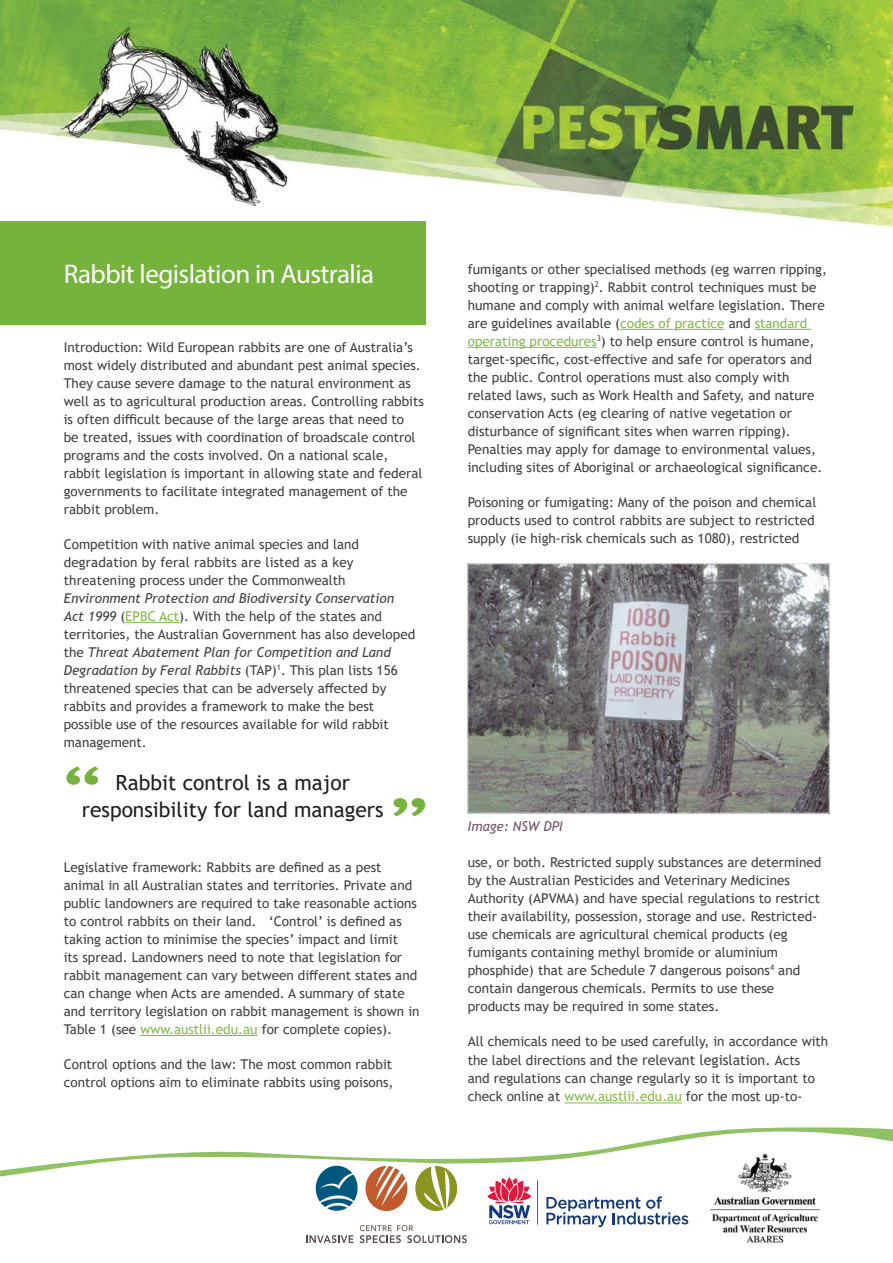
<style>
.page{position:relative;width:893px;height:1263px;background:#fff}
.page>*{position:absolute;margin:0;border:0;box-sizing:border-box;transform-origin:0 0}
.t1{font:27px "Myriad Pro";letter-spacing:-.02em;color:#fff}
.t2{font:21px/27px "Trebuchet MS";color:#231f20;text-align:center}
.t3{font:13.5px/18px "Trebuchet MS";color:#414042}
.t4{font:italic 13.5px "Trebuchet MS";color:#76526f}
.s1{font-style:italic}
.s2{color:#82b94a}
.s3{font-size:14.25px}
</style>
<div class="page">
<img style="left:0;top:0;width:893px;height:1244px">
<svg style="left:366px;top:1190px;width:41px;height:21px"></svg>
<svg style="left:415px;top:1190px;width:42px;height:21px"></svg>
<svg style="left:316px;top:1190px;width:42px;height:21px"></svg>
<svg style="left:306px;top:1235px;width:47px;height:8px"></svg>
<svg style="left:360px;top:1225px;width:107px;height:18px"></svg>
<img style="left:709px;top:1190px;width:112px;height:54px">
<svg style="left:546px;top:1196px;width:142px;height:31px"></svg>
<svg style="left:487px;top:1190px;width:45px;height:34px"></svg>
<hr style="left:537px;top:1180px;width:1px;height:45px;background:#15397f">
<div style="left:0;top:221px;width:425px;height:103px;background:#75b33c"></div>
<hr style="left:125px;top:622px;width:54px;height:1px;background:#82b94a">
<hr style="left:140px;top:1035px;width:118px;height:1px;background:#82b94a">
<hr style="left:620px;top:329px;width:105px;height:1px;background:#82b94a">
<hr style="left:755px;top:329px;width:56px;height:1px;background:#82b94a">
<hr style="left:468px;top:347px;width:129px;height:1px;background:#82b94a">
<hr style="left:564px;top:1102px;width:118px;height:1px;background:#82b94a">
<svg style="left:66px;top:766px;width:32px;height:19px"></svg>
<svg style="left:393px;top:798px;width:32px;height:18px"></svg>
<img style="left:470px;top:565px;width:357px;height:246px">
<div style="left:468px;top:563px;width:361px;height:250px;border:1px solid #e6e7e8"></div>
<svg style="left:0;top:1121px;width:893px;height:69px"></svg>
<h1 class="t1" style="left:64px;top:257px;width:312px">Rabbit legislation in Australia</h1>
<p class="t3" style="left:64px;top:338px;width:362px">Introduction: Wild European rabbits are one of Australia’s most widely distributed and abundant pest animal species.<br>They cause severe damage to the natural environment as well as to agricultural production areas. Controlling rabbits is often difficult because of the large areas that need to<br>be treated, issues with coordination of broadscale control programs and the costs involved. On a national scale, rabbit legislation is important in allowing state and federal governments to facilitate integrated management of the rabbit problem.</p>
<p class="t3" style="left:64px;top:535px;width:297px">Competition with native animal species and land degradation by feral rabbits are listed as a key threatening process under the Commonwealth</p>
<p class="t3" style="left:64px;top:589px;width:353px"><span class="s1">Environment Protection and Biodiversity Conservation Act 1999</span> (<span class="s2">EPBC Act</span>). With the help of the states and territories, the Australian Government has also developed the <span class="s1">Threat Abatement Plan for Competition and Land Degradation by Feral Rabbits</span> (TAP)<sup>1</sup>. This plan lists 156 threatened species that can be adversely affected by rabbits and provides a framework to make the best possible use of the resources available for wild rabbit management.</p>
<h2 class="t2" style="left:82px;top:769px;width:303px">Rabbit control is a major responsibility for land managers</h2>
<p class="t3" style="left:64px;top:858px;width:357px">Legislative framework: Rabbits are defined as a pest animal in all Australian states and territories. Private and public landowners are required to take reasonable actions to control rabbits on their land. ‘Control’ is defined as taking action to minimise the species’ impact and limit<br>its spread. Landowners need to note that legislation for rabbit management can vary between different states and can change when Acts are amended. A summary of state and territory legislation on rabbit management is shown in Table 1 (see <span class="s2">www.austlii.edu.au</span> for complete copies).</p>
<p class="t3" style="left:64px;top:1055px;width:331px">Control options and the law: The most common rabbit control options aim to eliminate rabbits using poisons,</p>
<p class="t3" style="left:468px;top:260px;width:361px">fumigants or other specialised methods (eg warren ripping, shooting or trapping)<sup>2</sup>. Rabbit control techniques must be humane and comply with animal welfare legislation. There are guidelines available (<span class="s2">codes of practice</span> and <span class="s2">standard operating procedures</span><sup>3</sup>) to help ensure control is humane, target-specific, cost-effective and safe for operators and the public. Control operations must also comply with related laws, such as Work Health and Safety, and nature conservation Acts (eg clearing of native vegetation or disturbance of significant sites when warren ripping).<br>Penalties may apply for damage to environmental values, including sites of Aboriginal or archaeological significance.</p>
<p class="t3" style="left:468px;top:493px;width:350px">Poisoning or fumigating: Many of the poison and chemical products used to control rabbits are subject to restricted supply (ie high-risk chemicals such as 1080), restricted</p>
<p class="t4" style="left:468px;top:817px;width:97px">Image: NSW DPI</p>
<p class="t3" style="left:468px;top:853px;width:355px">use, or both. Restricted supply substances are determined by the Australian Pesticides and Veterinary Medicines Authority (APVMA) and have special regulations to restrict their availability, possession, storage and use. Restricted&shy;use chemicals are agricultural chemical products (eg fumigants containing methyl bromide or aluminium phosphide) that are Schedule 7 dangerous poisons<sup>4</sup> and contain dangerous chemicals. Permits to use these products may be required in some states.</p>
<p class="t3" style="left:468px;top:1031px;width:362px;line-height:19.5px">All chemicals need to be used carefully, in accordance with the label directions an<span class="s3">d the relevant legislation.</span> Acts</p>
<p class="t3" style="left:468px;top:1069px;width:349px">and regulations can change regularly so it is important to check online at <span class="s2">www.austlii.edu.au</span> for the most up-to-</p>
</div>
